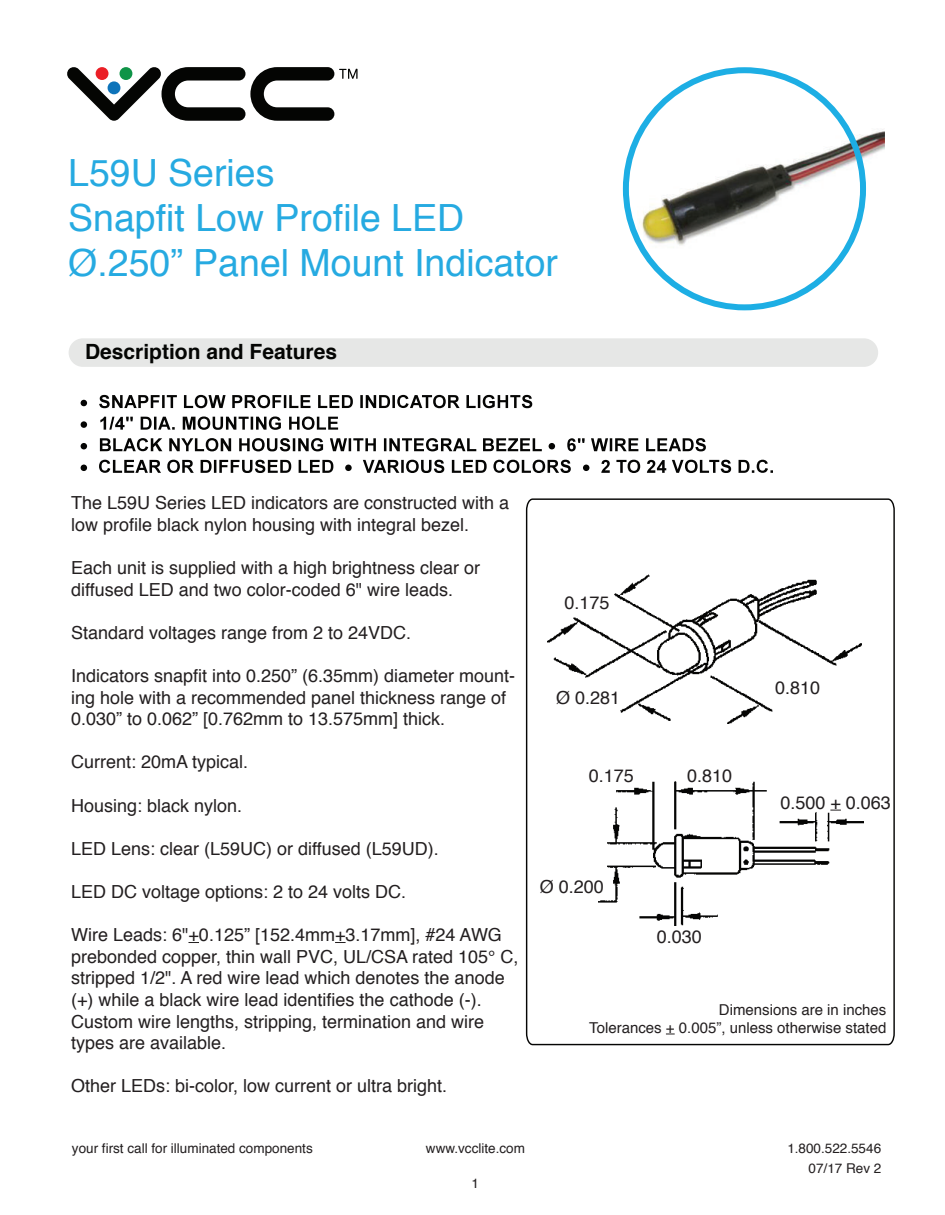
<style>
.page{position:relative;width:945px;height:1215px;background:#fff}
.page>*{position:absolute;margin:0;border:0;box-sizing:border-box;transform-origin:0 0}
.t1{font:37.5px/45px "Helvetica";color:#26aae1}
.t2{font:700 21px "Helvetica";color:#040503}
.t3{font:18px/21.6px "Helvetica";color:#231f20}
.t4{font:15px/18px "Helvetica";color:#231f20;text-align:right}
.t5{font:13.5px/20.1px "Helvetica";color:#231f20;text-align:right}
</style>
<div class="page">
<img style="left:637px;top:67px;width:248px;height:243px">
<div style="left:623px;top:67px;width:243px;height:243px;border:6px solid #1daee4;border-radius:50%"></div>
<svg style="left:67px;top:67px;width:291px;height:54px"></svg>
<div style="left:69px;top:338px;width:809px;height:29px;background:#e6e7e6;border-radius:14px"></div>
<svg style="left:81px;top:400px;width:6px;height:6px"></svg>
<svg style="left:99px;top:395px;width:433px;height:13px"></svg>
<svg style="left:81px;top:421px;width:6px;height:7px"></svg>
<svg style="left:100px;top:417px;width:238px;height:13px"></svg>
<svg style="left:81px;top:443px;width:6px;height:6px"></svg>
<svg style="left:100px;top:438px;width:442px;height:13px"></svg>
<svg style="left:549px;top:443px;width:6px;height:6px"></svg>
<svg style="left:567px;top:438px;width:139px;height:13px"></svg>
<svg style="left:81px;top:465px;width:6px;height:6px"></svg>
<svg style="left:99px;top:460px;width:234px;height:13px"></svg>
<svg style="left:345px;top:465px;width:7px;height:6px"></svg>
<svg style="left:363px;top:460px;width:208px;height:13px"></svg>
<svg style="left:583px;top:465px;width:6px;height:6px"></svg>
<svg style="left:601px;top:460px;width:172px;height:13px"></svg>
<svg style="left:525px;top:498px;width:370px;height:548px"></svg>
<img style="left:548px;top:574px;width:313px;height:150px">
<img style="left:598px;top:782px;width:265px;height:144px">
<h1 class="t1" style="left:68px;top:152px;width:491px">L59U Series<br>Snapfit Low Profile LED<br>Ø.250” Panel Mount Indicator</h1>
<p class="t2" style="left:85px;top:335px;width:254px">Description and Features</p>
<p class="t3" style="left:71px;top:493px;width:440px">The L59U Series LED indicators are constructed with a low profile black nylon housing with integral bezel.</p>
<p class="t3" style="left:71px;top:557px;width:411px">Each unit is supplied with a high brightness clear or diffused LED and two color-coded 6" wire leads.</p>
<p class="t3" style="left:71px;top:622px;width:342px">Standard voltages range from 2 to 24VDC.</p>
<p class="t3" style="left:71px;top:665px;width:446px">Indicators snapfit into 0.250” (6.35mm) diameter mount&shy;ing hole with a recommended panel thickness range of<br>0.030” to 0.062” [0.762mm to 13.575mm] thick.</p>
<p class="t3" style="left:71px;top:752px;width:179px">Current: 20mA typical.</p>
<p class="t3" style="left:71px;top:795px;width:173px">Housing: black nylon.</p>
<p class="t3" style="left:71px;top:838px;width:369px">LED Lens: clear (L59UC) or diffused (L59UD).</p>
<p class="t3" style="left:71px;top:881px;width:337px">LED DC voltage options: 2 to 24 volts DC.</p>
<p class="t3" style="left:71px;top:925px;width:449px">Wire Leads: 6"+0.125” [152.4mm+3.17mm], #24 AWG prebonded copper, thin wall PVC, UL/CSA rated 105° C, stripped 1/2". A red wire lead which denotes the anode (+) while a black wire lead identifies the cathode (-).<br>Custom wire lengths, stripping, termination and wire types are available.</p>
<p class="t3" style="left:71px;top:1076px;width:378px">Other LEDs: bi-color, low current or ultra bright.</p>
<p class="t3" style="left:564px;top:592px;width:47px">0.175</p>
<p class="t3" style="left:556px;top:687px;width:66px">Ø 0.281</p>
<p class="t3" style="left:589px;top:766px;width:47px">0.175</p>
<p class="t3" style="left:687px;top:766px;width:47px">0.810</p>
<p class="t3" style="left:540px;top:876px;width:66px">Ø 0.200</p>
<p class="t3" style="left:657px;top:927px;width:47px">0.030</p>
<p class="t3" style="left:775px;top:678px;width:47px">0.810</p>
<p class="t3" style="left:780px;top:792px;width:112px">0.500 + 0.063</p>
<p class="t4" style="left:589px;top:1001px;width:299px">Dimensions are in inches<br>Tolerances + 0.005”, unless otherwise stated</p>
<p class="t5" style="left:72px;top:1138px;width:242px">your first call for illuminated components</p>
<p class="t5" style="left:426px;top:1138px;width:101px">www.vcclite.com</p>
<p class="t5" style="left:787px;top:1138px;width:96px">1.800.522.5546<br>07/17 Rev 2</p>
<p class="t5" style="left:471px;top:1174px;width:9px">1</p>
</div>
